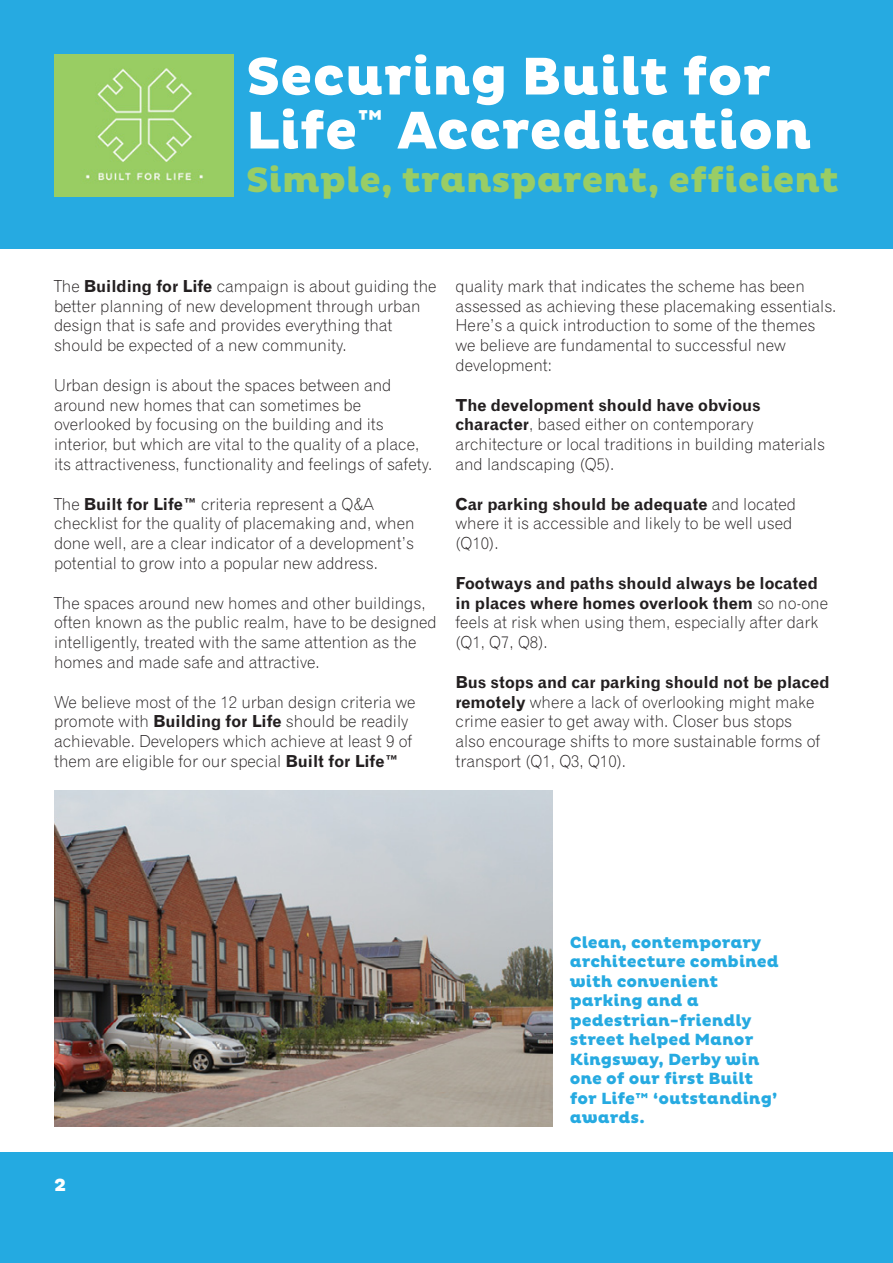
<style>
.page{position:relative;width:893px;height:1263px;background:#fff}
.page>*{position:absolute;margin:0;border:0;box-sizing:border-box;transform-origin:0 0}
.t1{font:800 54px/54px "Pluto";color:#fff}
.t2{font:800 36px "Pluto";color:#99cd65}
.t3{font:800 18px "Pluto";color:#fff}
.t4{font:16.5px/19.8px "Gothic 720 BT Light B";color:#231f20}
.Blue_subhead{font:800 16.5px/19.5px "Pluto";color:#26aae1}
.t5{font:16.5px/19.8px "Gothic 720 BT Bold B";color:#231f20}
.s1{font-family:"Gothic 720 BT Bold B"}
.s2{font-family:"Gothic 720 BT Light B"}
</style>
<div class="page">
<div style="left:0;top:1152px;width:893px;height:111px;background:#24aae1"></div>
<div style="left:0;top:0;width:893px;height:249px;background:#26aae1"></div>
<img style="left:54px;top:54px;width:180px;height:143px">
<img style="left:54px;top:791px;width:499px;height:336px">
<p class="t1" style="left:246px;top:51px;width:567px">Securing Built for<br>Life<sup>™</sup> Accreditation</p>
<p class="t2" style="left:246px;top:159px;width:595px">Simple, transparent, efficient</p>
<p class="t4" style="left:54px;top:276px;width:384px">The <span class="s1">Building for Life</span> campaign is about guiding the better planning of new development through urban design that is safe and provides everything that should be expected of a new community.</p>
<p class="t4" style="left:54px;top:375px;width:380px">Urban design is about the spaces between and around new homes that can sometimes be overlooked by focusing on the building and its interior, but which are vital to the quality of a place, its attractiveness, functionality and feelings of safety.</p>
<p class="t4" style="left:54px;top:494px;width:362px">The <span class="s1">Built for Life™</span> criteria represent a Q&amp;A checklist for the quality of placemaking and, when done well, are a clear indicator of a development’s potential to grow into a popular new address.</p>
<p class="t4" style="left:54px;top:593px;width:384px">The spaces around new homes and other buildings, often known as the public realm, have to be designed intelligently, treated with the same attention as the homes and made safe and attractive.</p>
<p class="t4" style="left:54px;top:692px;width:363px">We believe most of the 12 urban design criteria we promote with <span class="s1">Building for Life</span> should be readily achievable. Developers which achieve at least 9 of them are eligible for our special <span class="s1">Built for Life™</span></p>
<p class="t4" style="left:455px;top:276px;width:383px">quality mark that indicates the scheme has been assessed as achieving these placemaking essentials.<br>Here’s a quick introduction to some of the themes we believe are fundamental to successful new development:</p>
<p class="t4" style="left:455px;top:395px;width:371px"><span class="s1">The development should have obvious character</span>, based either on contemporary architecture or local traditions in building materials and landscaping (Q5).</p>
<p class="t4" style="left:455px;top:494px;width:342px"><span class="s1">Car parking should be adequate</span> and located where it is accessible and likely to be well used (Q10).</p>
<p class="t5" style="left:455px;top:573px;width:374px">Footways and paths should always be located in places where homes overlook them <span class="s2">so no-one feels at risk when using them, especially after dark (Q1, Q7, Q8).</span></p>
<p class="t4" style="left:455px;top:672px;width:376px"><span class="s1">Bus stops and car parking should not be placed remotely</span> where a lack of overlooking might make crime easier to get away with. Closer bus stops<br>also encourage shifts to more sustainable forms of transport (Q1, Q3, Q10).</p>
<p class="t3" style="left:54px;top:1175px;width:14px">2</p>
<p class="Blue_subhead" style="left:570px;top:933px;width:211px">Clean, contemporary architecture combined with convenient parking and a pedestrian-friendly street helped Manor<br>Kingsway, Derby win one of our first Built for Life™ ‘outstanding’ awards.</p>
</div>
